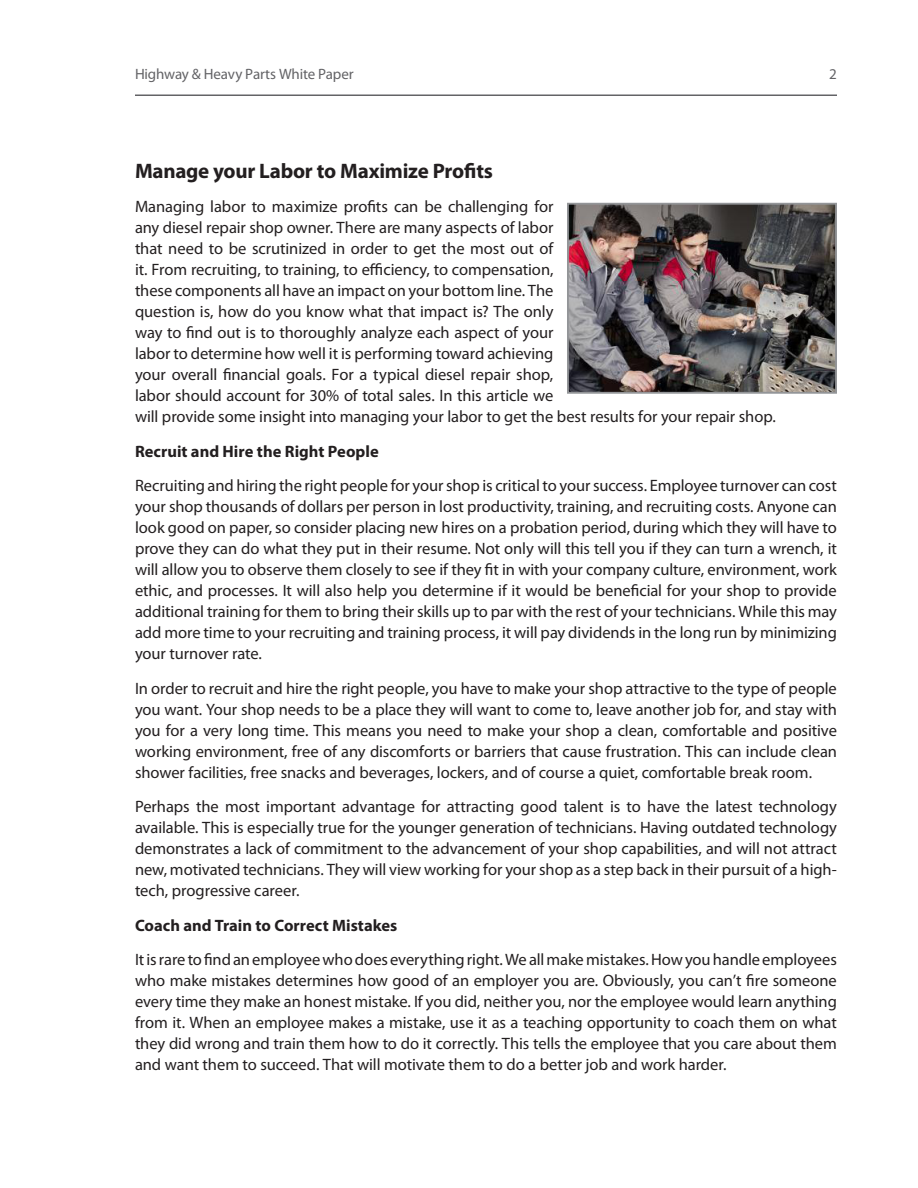
<style>
.page{position:relative;width:918px;height:1188px;background:#fff}
.page>*{position:absolute;margin:0;border:0;box-sizing:border-box;transform-origin:0 0}
.t1{font:700 21px "Myriad Pro";letter-spacing:-.01em;color:#231f20}
.t2{font:16.5px/21px "Myriad Pro";letter-spacing:-.005em;color:#231f20;text-align:justify}
.t3{font:700 16.5px "Myriad Pro";color:#231f20}
.t4{font:15px "Myriad Pro";letter-spacing:-.01em;color:#636366}
</style>
<div class="page">
<hr style="left:135px;top:94px;width:702px;height:2px;background:#636366">
<img style="left:570px;top:206px;width:264px;height:185px">
<div style="left:567px;top:203px;width:270px;height:191px;border:2px solid #939598"></div>
<p class="t4" style="left:135px;top:64px;width:220px">Highway &amp; Heavy Parts White Paper</p>
<p class="t4" style="left:829px;top:64px;width:9px">2</p>
<p class="t1" style="left:135px;top:157px;width:359px">Manage your Labor to Maximize Profits</p>
<p class="t2" style="left:135px;top:196px;width:643px;text-align:left">Managing labor to maximize profits can be challenging for<br>any diesel repair shop owner. There are many aspects of labor<br>that need to be scrutinized in order to get the most out of<br>it. From recruiting, to training, to efficiency, to compensation,<br>these components all have an impact on your bottom line. The<br>question is, how do you know what that impact is? The only<br>way to find out is to thoroughly analyze each aspect of your<br>labor to determine how well it is performing toward achieving<br>your overall financial goals. For a typical diesel repair shop,<br>labor should account for 30% of total sales. In this article we<br>will provide some insight into managing your labor to get the best results for your repair shop.</p>
<p class="t3" style="left:135px;top:440px;width:245px">Recruit and Hire the Right People</p>
<p class="t2" style="left:135px;top:475px;width:704px">Recruiting and hiring the right people for your shop is critical to your success. Employee turnover can cost your shop thousands of dollars per person in lost productivity, training, and recruiting costs. Anyone can look good on paper, so consider placing new hires on a probation period, during which they will have to prove they can do what they put in their resume. Not only will this tell you if they can turn a wrench, it will allow you to observe them closely to see if they fit in with your company culture, environment, work ethic, and processes. It will also help you determine if it would be beneficial for your shop to provide additional training for them to bring their skills up to par with the rest of your technicians. While this may add more time to your recruiting and training process, it will pay dividends in the long run by minimizing your turnover rate.</p>
<p class="t2" style="left:135px;top:678px;width:704px">In order to recruit and hire the right people, you have to make your shop attractive to the type of people you want. Your shop needs to be a place they will want to come to, leave another job for, and stay with you for a very long time. This means you need to make your shop a clean, comfortable and positive working environment, free of any discomforts or barriers that cause frustration. This can include clean shower facilities, free snacks and beverages, lockers, and of course a quiet, comfortable break room.</p>
<p class="t2" style="left:135px;top:796px;width:704px">Perhaps the most important advantage for attracting good talent is to have the latest technology available. This is especially true for the younger generation of technicians. Having outdated technology demonstrates a lack of commitment to the advancement of your shop capabilities, and will not attract new, motivated technicians. They will view working for your shop as a step back in their pursuit of a high&shy;tech, progressive career.</p>
<p class="t3" style="left:135px;top:915px;width:264px">Coach and Train to Correct Mistakes</p>
<p class="t2" style="left:135px;top:949px;width:703px">It is rare to find an employee who does everything right. We all make mistakes. How you handle employees who make mistakes determines how good of an employer you are. Obviously, you can’t fire someone every time they make an honest mistake. If you did, neither you, nor the employee would learn anything from it. When an employee makes a mistake, use it as a teaching opportunity to coach them on what they did wrong and train them how to do it correctly. This tells the employee that you care about them and want them to succeed. That will motivate them to do a better job and work harder.</p>
</div>
